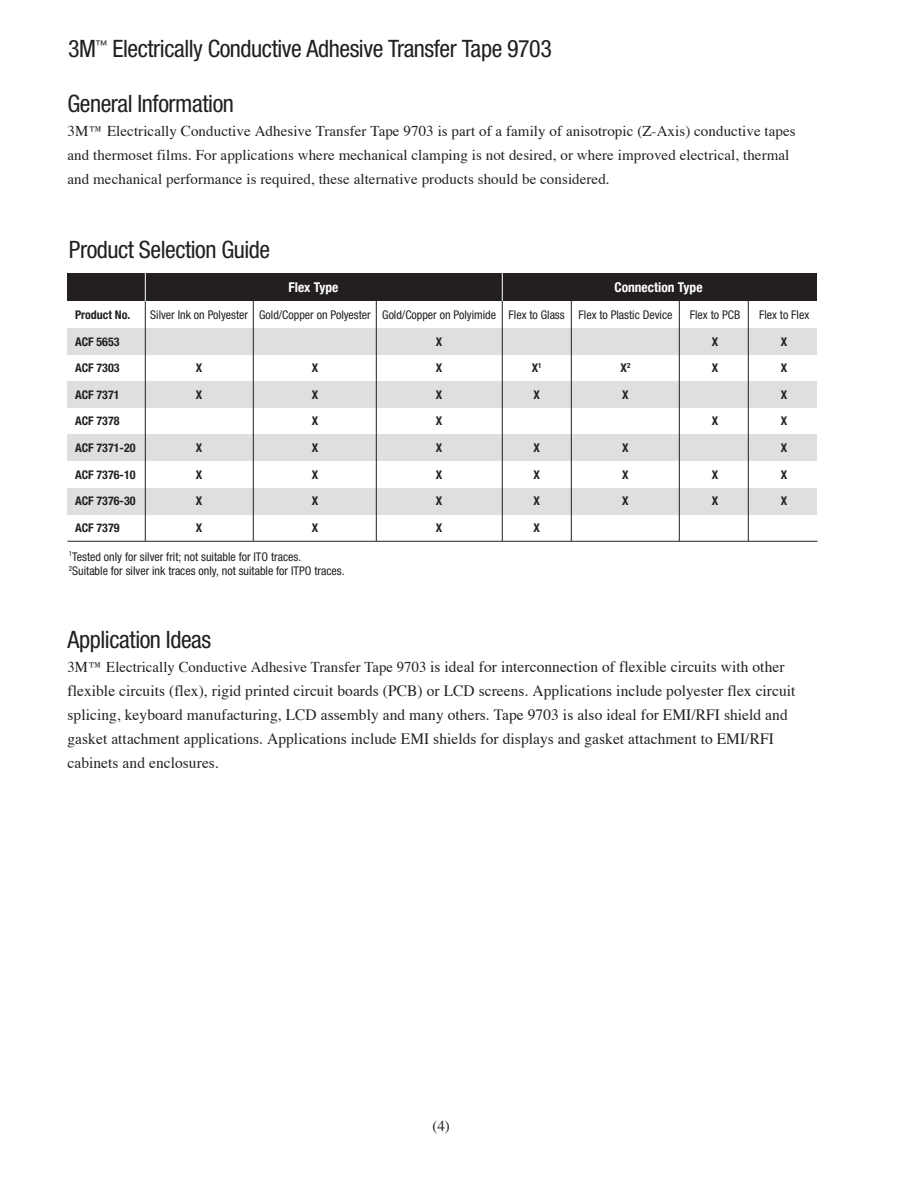
<style>
.page{position:relative;width:918px;height:1188px;background:#fff}
.page>*{position:absolute;margin:0;border:0;box-sizing:border-box;transform-origin:0 0}
.t1{font:condensed 24px "Helvetica Neue";letter-spacing:-.02em;color:#231f20}
.t2{font:15.75px/24px "Times";letter-spacing:.005em;color:#231f20}
.t3{font:15px/24px "Times";letter-spacing:.005em;color:#231f20}
.t4{font:700 condensed 13.5px "Helvetica Neue";color:#fff}
.t5{font:condensed 12px/14.4px "Helvetica Neue";color:#231f20}
.t6{font:700 condensed 12px "Helvetica Neue";color:#231f20}
.s1{font-size:15px}
</style>
<div class="page">
<div style="left:67px;top:328px;width:750px;height:26px;background:#dedfe0"></div>
<div style="left:67px;top:381px;width:750px;height:27px;background:#dedfe0"></div>
<div style="left:67px;top:435px;width:750px;height:26px;background:#dedfe0"></div>
<div style="left:67px;top:488px;width:750px;height:26px;background:#dedfe0"></div>
<div style="left:67px;top:273px;width:750px;height:28px;background:#231f20"></div>
<hr style="left:68px;top:541px;width:750px;height:1px;background:#231f20">
<hr style="left:145px;top:300px;width:1px;height:241px;background:#231f20">
<hr style="left:253px;top:300px;width:1px;height:241px;background:#231f20">
<hr style="left:376px;top:300px;width:1px;height:241px;background:#231f20">
<hr style="left:502px;top:300px;width:1px;height:241px;background:#231f20">
<hr style="left:571px;top:300px;width:1px;height:241px;background:#231f20">
<hr style="left:679px;top:300px;width:1px;height:241px;background:#231f20">
<hr style="left:748px;top:300px;width:1px;height:241px;background:#231f20">
<svg style="left:502px;top:273px;width:1px;height:28px"></svg>
<svg style="left:145px;top:273px;width:1px;height:28px"></svg>
<h1 class="t1" style="left:68px;top:35px;width:485px">3M<sup>™</sup> Electrically Conductive Adhesive Transfer Tape 9703</h1>
<h1 class="t1" style="left:68px;top:90px;width:168px">General Information</h1>
<p class="t3" style="left:68px;top:121px;width:730px">3M™ Electrically Conductive Adhesive Transfer Tape 9703 is part of a family of anisotropic (Z-Axis) conductive tapes and thermoset films. For applications where mechanical clamping is not desired, or where improved electrical, thermal and mechanical performance is required, these alternative products should be considered.</p>
<h1 class="t1" style="left:69px;top:236px;width:203px">Product Selection Guide</h1>
<p class="t4" style="left:289px;top:279px;width:51px">Flex Type</p>
<p class="t4" style="left:614px;top:279px;width:90px">Connection Type</p>
<p class="t6" style="left:75px;top:307px;width:57px">Product No.</p>
<p class="t5" style="left:150px;top:307px;width:524px">Silver Ink on Polyester Gold/Copper on Polyester Gold/Copper on Polyimide Flex to Glass Flex to Plastic Device</p>
<p class="t5" style="left:690px;top:307px;width:52px">Flex to PCB</p>
<p class="t5" style="left:759px;top:307px;width:52px">Flex to Flex</p>
<p class="t6" style="left:75px;top:334px;width:46px">ACF 5653</p>
<p class="t6" style="left:436px;top:334px;width:8px">X</p>
<p class="t6" style="left:712px;top:334px;width:8px">X</p>
<p class="t6" style="left:781px;top:334px;width:8px">X</p>
<p class="t6" style="left:75px;top:361px;width:46px">ACF 7303</p>
<p class="t6" style="left:196px;top:361px;width:8px">X</p>
<p class="t6" style="left:312px;top:361px;width:8px">X</p>
<p class="t6" style="left:436px;top:361px;width:8px">X</p>
<p class="t6" style="left:532px;top:361px;width:11px">X<sup>1</sup></p>
<p class="t6" style="left:621px;top:361px;width:11px">X<sup>2</sup></p>
<p class="t6" style="left:712px;top:361px;width:8px">X</p>
<p class="t6" style="left:781px;top:361px;width:8px">X</p>
<p class="t6" style="left:75px;top:387px;width:46px">ACF 7371</p>
<p class="t6" style="left:196px;top:387px;width:8px">X</p>
<p class="t6" style="left:312px;top:387px;width:8px">X</p>
<p class="t6" style="left:436px;top:387px;width:8px">X</p>
<p class="t6" style="left:533px;top:387px;width:8px">X</p>
<p class="t6" style="left:622px;top:387px;width:8px">X</p>
<p class="t6" style="left:781px;top:387px;width:8px">X</p>
<p class="t6" style="left:75px;top:414px;width:46px">ACF 7378</p>
<p class="t6" style="left:312px;top:414px;width:8px">X</p>
<p class="t6" style="left:436px;top:414px;width:8px">X</p>
<p class="t6" style="left:712px;top:414px;width:8px">X</p>
<p class="t6" style="left:781px;top:414px;width:8px">X</p>
<p class="t6" style="left:75px;top:440px;width:62px">ACF 7371-20</p>
<p class="t6" style="left:196px;top:440px;width:8px">X</p>
<p class="t6" style="left:312px;top:440px;width:8px">X</p>
<p class="t6" style="left:436px;top:440px;width:8px">X</p>
<p class="t6" style="left:533px;top:440px;width:8px">X</p>
<p class="t6" style="left:622px;top:440px;width:8px">X</p>
<p class="t6" style="left:781px;top:440px;width:8px">X</p>
<p class="t6" style="left:75px;top:467px;width:62px">ACF 7376-10</p>
<p class="t6" style="left:196px;top:467px;width:8px">X</p>
<p class="t6" style="left:312px;top:467px;width:8px">X</p>
<p class="t6" style="left:436px;top:467px;width:8px">X</p>
<p class="t6" style="left:533px;top:467px;width:8px">X</p>
<p class="t6" style="left:622px;top:467px;width:8px">X</p>
<p class="t6" style="left:712px;top:467px;width:8px">X</p>
<p class="t6" style="left:781px;top:467px;width:8px">X</p>
<p class="t6" style="left:75px;top:494px;width:62px">ACF 7376-30</p>
<p class="t6" style="left:196px;top:494px;width:8px">X</p>
<p class="t6" style="left:312px;top:494px;width:8px">X</p>
<p class="t6" style="left:436px;top:494px;width:8px">X</p>
<p class="t6" style="left:533px;top:494px;width:8px">X</p>
<p class="t6" style="left:622px;top:494px;width:8px">X</p>
<p class="t6" style="left:712px;top:494px;width:8px">X</p>
<p class="t6" style="left:781px;top:494px;width:8px">X</p>
<p class="t6" style="left:75px;top:520px;width:46px">ACF 7379</p>
<p class="t6" style="left:196px;top:520px;width:8px">X</p>
<p class="t6" style="left:312px;top:520px;width:8px">X</p>
<p class="t6" style="left:436px;top:520px;width:8px">X</p>
<p class="t6" style="left:533px;top:520px;width:8px">X</p>
<p class="t5" style="left:69px;top:549px;width:277px"><sup>1</sup>Tested only for silver frit; not suitable for ITO traces.<br><sup>2</sup>Suitable for silver ink traces only, not suitable for ITPO traces.</p>
<h1 class="t1" style="left:68px;top:626px;width:145px">Application Ideas</h1>
<p class="t2" style="left:68px;top:656px;width:730px"><span class="s1">3M™ Electrically Conductive Adhesive Transfer Tape 9703</span> is ideal for interconnection of flexible circuits with other flexible circuits (flex), rigid printed circuit boards (PCB) or LCD screens. Applications include polyester flex circuit splicing, keyboard manufacturing, LCD assembly and many others. Tape 9703 is also ideal for EMI/RFI shield and gasket attachment applications. Applications include EMI shields for displays and gasket attachment to EMI/RFI cabinets and enclosures.</p>
<p class="t3" style="left:432px;top:1115px;width:19px">(4)</p>
</div>
